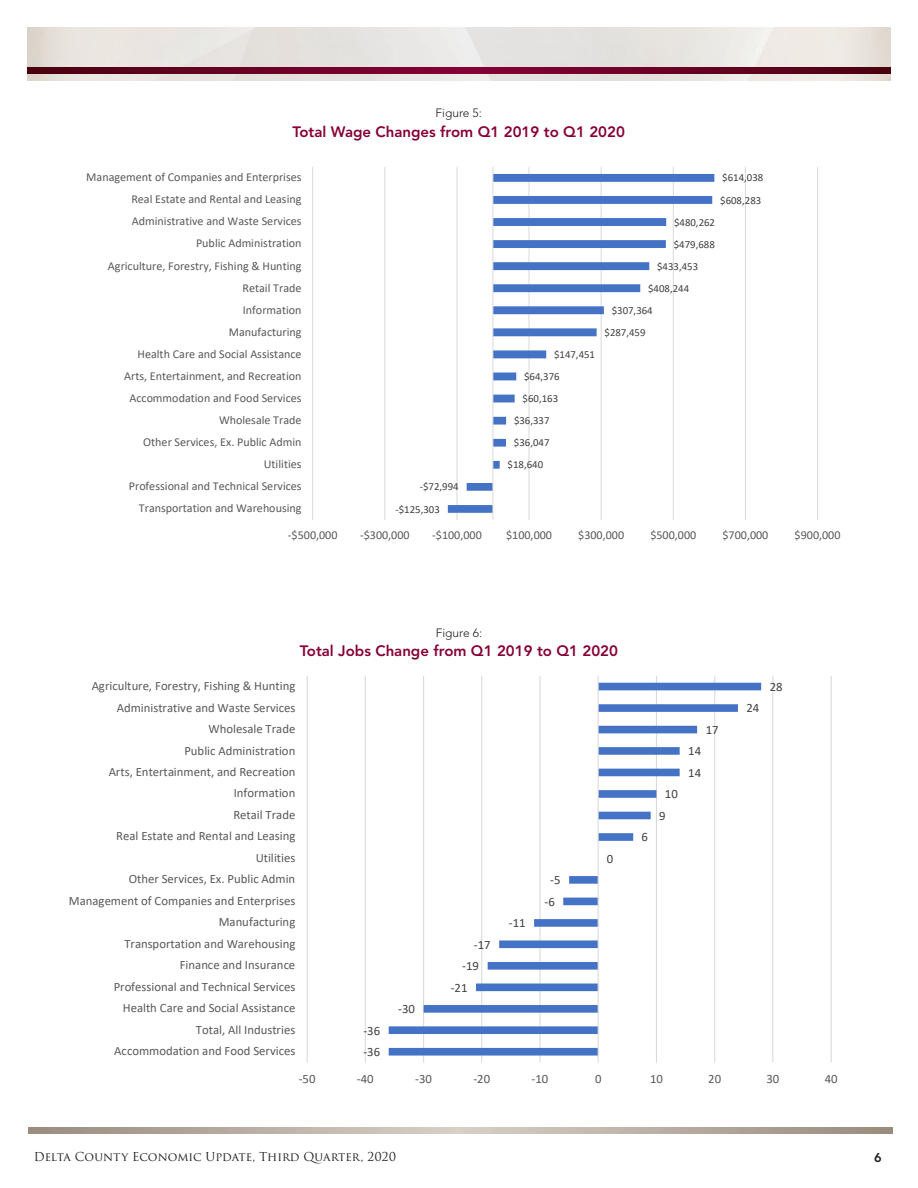
<style>
.page{position:relative;width:918px;height:1188px;background:#fff}
.page>*{position:absolute;margin:0;border:0;box-sizing:border-box;transform-origin:0 0}
.t1{font:800 15px "Avenir";color:#860037}
.t2{font:12.75px/21.5px "Calibri";color:#595959;text-align:right}
.t3{font:12.75px/21.5px "Calibri";color:#404040}
.t4{font:800 12.75px "Avenir";color:#231f20}
.t5{font:12.15px/22px "Calibri";color:#595959;text-align:right}
.t6{font:12px "Trajan Pro 3";color:#231f20}
.t7{font:300 12px "Avenir";color:#231f20}
.t8{font:10.8px/22px "Calibri";color:#404040}
</style>
<div class="page">
<img style="left:27px;top:27px;width:864px;height:54px">
<svg style="left:27px;top:68px;width:864px;height:6px;background:#680023"></svg>
<svg style="left:28px;top:1128px;width:864px;height:6px;background:#b8ada1"></svg>
<hr style="left:312px;top:167px;width:1px;height:353px;background:#d9d9d9">
<hr style="left:384px;top:167px;width:1px;height:353px;background:#d9d9d9">
<hr style="left:457px;top:167px;width:1px;height:353px;background:#d9d9d9">
<hr style="left:528px;top:167px;width:1px;height:353px;background:#d9d9d9">
<hr style="left:601px;top:167px;width:1px;height:353px;background:#d9d9d9">
<hr style="left:673px;top:167px;width:1px;height:353px;background:#d9d9d9">
<hr style="left:745px;top:167px;width:1px;height:353px;background:#d9d9d9">
<hr style="left:817px;top:167px;width:1px;height:353px;background:#d9d9d9">
<svg style="left:448px;top:174px;width:266px;height:339px"></svg>
<hr style="left:492px;top:167px;width:1px;height:353px;background:#d9d9d9">
<hr style="left:307px;top:676px;width:1px;height:386px;background:#d9d9d9">
<hr style="left:365px;top:676px;width:1px;height:386px;background:#d9d9d9">
<hr style="left:423px;top:676px;width:1px;height:386px;background:#d9d9d9">
<hr style="left:481px;top:676px;width:1px;height:386px;background:#d9d9d9">
<hr style="left:539px;top:676px;width:2px;height:386px;background:#d9d9d9">
<hr style="left:656px;top:676px;width:1px;height:386px;background:#d9d9d9">
<hr style="left:714px;top:676px;width:1px;height:386px;background:#d9d9d9">
<hr style="left:772px;top:676px;width:1px;height:386px;background:#d9d9d9">
<hr style="left:831px;top:676px;width:1px;height:386px;background:#d9d9d9">
<svg style="left:389px;top:683px;width:372px;height:373px"></svg>
<hr style="left:598px;top:676px;width:1px;height:386px;background:#d9d9d9">
<p class="t7" style="left:435px;top:106px;width:48px">Figure 5:</p>
<p class="t1" style="left:293px;top:122px;width:334px">Total Wage Changes from Q1 2019 to Q1 2020</p>
<p class="t5" style="left:86px;top:166px;width:217px">Management of Companies and Enterprises<br>Real Estate and Rental and Leasing<br>Administrative and Waste Services<br>Public Administration<br>Agriculture, Forestry, Fishing &amp; Hunting<br>Retail Trade<br>Information<br>Manufacturing<br>Health Care and Social Assistance<br>Arts, Entertainment, and Recreation<br>Accommodation and Food Services<br>Wholesale Trade<br>Other Services, Ex. Public Admin<br>Utilities<br>Professional and Technical Services<br>Transportation and Warehousing</p>
<p class="t8" style="left:395px;top:476px;width:65px;text-indent:24px">-$72,994 -$125,303</p>
<p class="t8" style="left:554px;top:343px;width:43px">$147,451</p>
<p class="t8" style="left:524px;top:365px;width:37px">$64,376</p>
<p class="t8" style="left:523px;top:387px;width:37px">$60,163</p>
<p class="t8" style="left:514px;top:409px;width:37px">$36,337</p>
<p class="t8" style="left:514px;top:431px;width:37px">$36,047</p>
<p class="t8" style="left:508px;top:454px;width:37px">$18,640</p>
<p class="t8" style="left:720px;top:167px;width:45px">$614,038 $608,283</p>
<p class="t8" style="left:674px;top:211px;width:43px">$480,262</p>
<p class="t8" style="left:674px;top:233px;width:43px">$479,688</p>
<p class="t8" style="left:657px;top:255px;width:43px">$433,453</p>
<p class="t8" style="left:648px;top:277px;width:43px">$408,244</p>
<p class="t8" style="left:612px;top:299px;width:43px">$307,364</p>
<p class="t8" style="left:605px;top:321px;width:43px">$287,459</p>
<p class="t5" style="left:288px;top:524px;width:51px">-$500,000</p>
<p class="t5" style="left:360px;top:524px;width:51px">-$300,000</p>
<p class="t5" style="left:432px;top:524px;width:51px">-$100,000</p>
<p class="t5" style="left:506px;top:524px;width:47px">$100,000</p>
<p class="t5" style="left:578px;top:524px;width:47px">$300,000</p>
<p class="t5" style="left:650px;top:524px;width:47px">$500,000</p>
<p class="t5" style="left:723px;top:524px;width:47px">$700,000</p>
<p class="t5" style="left:795px;top:524px;width:47px">$900,000</p>
<p class="t7" style="left:436px;top:626px;width:48px">Figure 6:</p>
<p class="t1" style="left:300px;top:642px;width:320px">Total Jobs Change from Q1 2019 to Q1 2020</p>
<p class="t2" style="left:69px;top:675px;width:228px">Agriculture, Forestry, Fishing &amp; Hunting<br>Administrative and Waste Services<br>Wholesale Trade<br>Public Administration<br>Arts, Entertainment, and Recreation<br>Information<br>Retail Trade<br>Real Estate and Rental and Leasing<br>Utilities<br>Other Services, Ex. Public Admin<br>Management of Companies and Enterprises<br>Manufacturing<br>Transportation and Warehousing<br>Finance and Insurance<br>Professional and Technical Services<br>Health Care and Social Assistance<br>Total, All Industries<br>Accommodation and Food Services</p>
<p class="t3" style="left:363px;top:1019px;width:18px">-36 -36</p>
<p class="t3" style="left:398px;top:998px;width:18px">-30</p>
<p class="t3" style="left:474px;top:933px;width:18px">-17</p>
<p class="t3" style="left:462px;top:955px;width:18px">-19</p>
<p class="t3" style="left:451px;top:976px;width:18px">-21</p>
<p class="t3" style="left:509px;top:912px;width:18px">-11</p>
<p class="t3" style="left:544px;top:869px;width:18px;text-align:center">-5 -6</p>
<p class="t3" style="left:607px;top:847px;width:8px">0</p>
<p class="t3" style="left:642px;top:826px;width:8px">6</p>
<p class="t3" style="left:659px;top:783px;width:20px;text-indent:6px">10<br>9</p>
<p class="t3" style="left:706px;top:719px;width:14px">17</p>
<p class="t3" style="left:688px;top:740px;width:14px">14<br>14</p>
<p class="t3" style="left:746px;top:697px;width:14px">24</p>
<p class="t3" style="left:770px;top:676px;width:14px">28</p>
<p class="t2" style="left:299px;top:1067px;width:18px">-50</p>
<p class="t2" style="left:357px;top:1067px;width:18px">-40</p>
<p class="t2" style="left:415px;top:1067px;width:18px">-30</p>
<p class="t2" style="left:473px;top:1067px;width:18px">-20</p>
<p class="t2" style="left:532px;top:1067px;width:18px">-10</p>
<p class="t2" style="left:595px;top:1067px;width:8px">0</p>
<p class="t2" style="left:650px;top:1067px;width:14px">10</p>
<p class="t2" style="left:708px;top:1067px;width:14px">20</p>
<p class="t2" style="left:766px;top:1067px;width:14px">30</p>
<p class="t2" style="left:825px;top:1067px;width:14px">40</p>
<p class="t6" style="left:34px;top:1148px;width:364px">Delta County Economic Update, Third Quarter, 2020</p>
<p class="t4" style="left:874px;top:1150px;width:9px">6</p>
</div>
